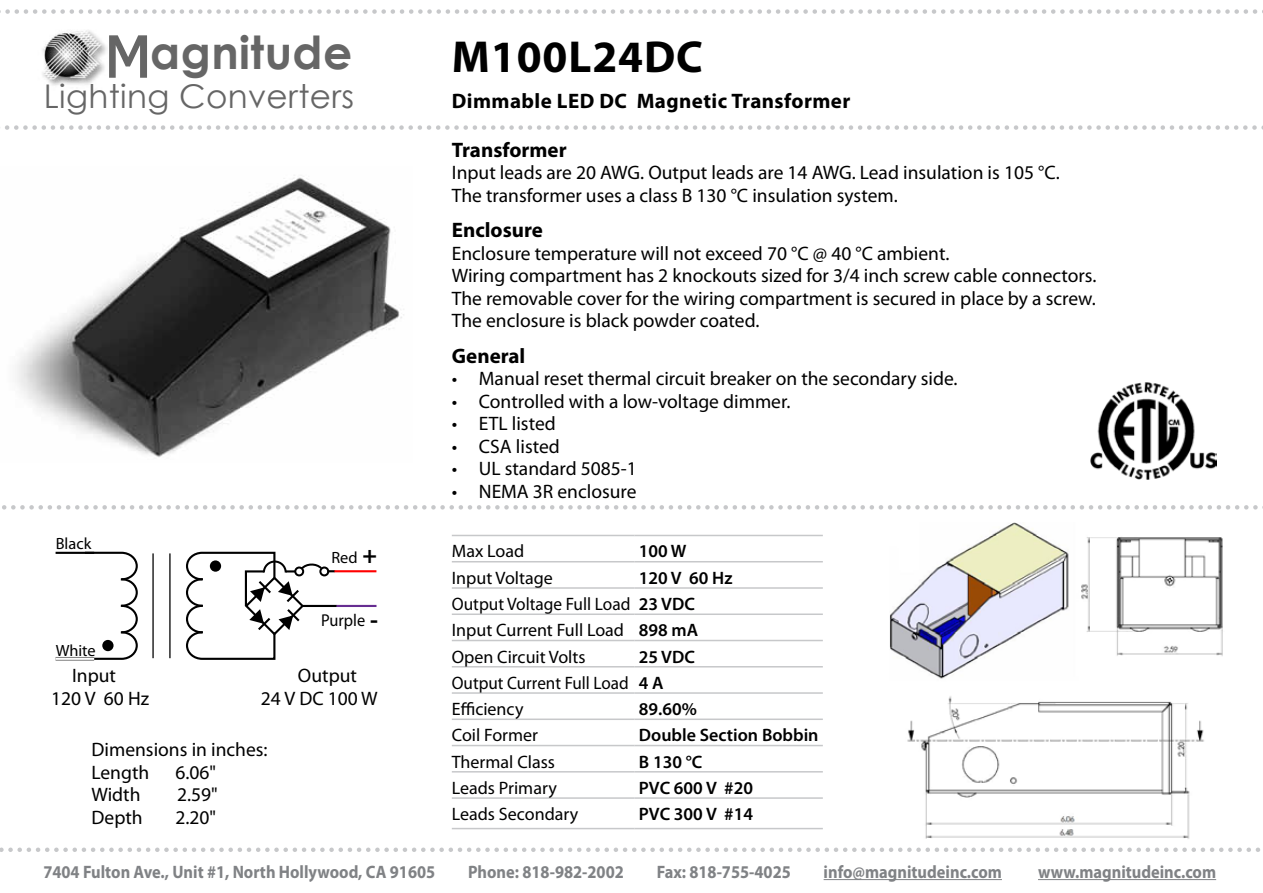
<style>
.page{position:relative;width:1263px;height:893px;background:#fff}
.page>*{position:absolute;margin:0;border:0;box-sizing:border-box;transform-origin:0 0}
.t1{font:700 45.6px "Century Gothic";letter-spacing:.01em;color:#666}
.t2{font:700 45px "Myriad Pro";letter-spacing:.02em;color:#000}
.t3{font:32.7px "Century Gothic";letter-spacing:.01em;color:#666}
.t4{font:700 21px "Myriad Pro";letter-spacing:.01em;color:#000}
.t5{font:19.5px/22.5px "Myriad Pro";color:#000}
.t6{font:700 18px "Myriad Pro";color:#808285;scale:.91 1}
.t7{font:18px/26.2px "Myriad Pro";color:#000;scale:.96 1}
.t8{font:18px "Myriad Pro";color:#000}
.t9{font:600 18px "Myriad Pro";color:#000}
.t10{font:18px/26.2px "Myriad Pro";color:#000;scale:.95 1}
.t11{font:17.25px "Myriad Pro";color:#000;scale:.95 1}
.t12{font:16.35px "Myriad Pro";color:#000}
.s1{font-family:"Verdana";font-weight:400;font-size:56.25px}
.s2{font-weight:700;font-size:24.45px}
.s3{font-weight:600}
</style>
<div class="page">
<img style="left:42px;top:30px;width:65px;height:56px">
<svg style="left:109px;top:35px;width:38px;height:43px"></svg>
<svg style="left:5px;top:125px;width:1258px;height:5px"></svg>
<svg style="left:0;top:9px;width:1263px;height:5px"></svg>
<svg style="left:2px;top:505px;width:1261px;height:5px"></svg>
<svg style="left:0;top:847px;width:1260px;height:5px"></svg>
<hr style="left:824px;top:879px;width:178px;height:1px;background:#808285">
<hr style="left:1038px;top:879px;width:178px;height:1px;background:#808285">
<img style="left:17px;top:175px;width:387px;height:282px">
<hr style="left:452px;top:535px;width:183px;height:1px;background:#c7c8ca">
<hr style="left:635px;top:535px;width:188px;height:1px;background:#c7c8ca">
<hr style="left:452px;top:561px;width:183px;height:1px;background:#c7c8ca">
<hr style="left:635px;top:561px;width:188px;height:1px;background:#c7c8ca">
<hr style="left:452px;top:587px;width:183px;height:2px;background:#c7c8ca">
<hr style="left:635px;top:587px;width:188px;height:2px;background:#c7c8ca">
<hr style="left:452px;top:613px;width:183px;height:2px;background:#c7c8ca">
<hr style="left:635px;top:613px;width:188px;height:2px;background:#c7c8ca">
<hr style="left:452px;top:640px;width:183px;height:1px;background:#c7c8ca">
<hr style="left:635px;top:640px;width:188px;height:1px;background:#c7c8ca">
<hr style="left:452px;top:666px;width:183px;height:1px;background:#c7c8ca">
<hr style="left:635px;top:666px;width:188px;height:1px;background:#c7c8ca">
<hr style="left:452px;top:692px;width:183px;height:2px;background:#c7c8ca">
<hr style="left:635px;top:692px;width:188px;height:2px;background:#c7c8ca">
<hr style="left:452px;top:718px;width:183px;height:2px;background:#c7c8ca">
<hr style="left:635px;top:718px;width:188px;height:2px;background:#c7c8ca">
<hr style="left:452px;top:745px;width:183px;height:1px;background:#c7c8ca">
<hr style="left:635px;top:745px;width:188px;height:1px;background:#c7c8ca">
<hr style="left:452px;top:771px;width:183px;height:1px;background:#c7c8ca">
<hr style="left:635px;top:771px;width:188px;height:1px;background:#c7c8ca">
<hr style="left:452px;top:797px;width:183px;height:2px;background:#c7c8ca">
<hr style="left:635px;top:797px;width:188px;height:2px;background:#c7c8ca">
<hr style="left:452px;top:828px;width:183px;height:1px;background:#c7c8ca">
<hr style="left:635px;top:828px;width:188px;height:1px;background:#c7c8ca">
<img style="left:889px;top:522px;width:334px;height:317px">
<svg style="left:83px;top:551px;width:55px;height:110px"></svg>
<hr style="left:152px;top:553px;width:2px;height:105px;background:#000">
<hr style="left:169px;top:553px;width:2px;height:105px;background:#000">
<div style="left:102px;top:640px;width:12px;height:11px;background:#000;border-radius:50%"></div>
<hr style="left:303px;top:605px;width:33px;height:2px;background:#000">
<hr style="left:336px;top:605px;width:40px;height:2px;background:#662d91">
<hr style="left:334px;top:570px;width:42px;height:2px;background:#f00">
<svg style="left:186px;top:551px;width:148px;height:109px"></svg>
<hr style="left:56px;top:552px;width:38px;height:2px;background:#000">
<hr style="left:56px;top:657px;width:38px;height:4px;background:#929292">
<hr style="left:56px;top:658px;width:38px;height:2px;background:#fff">
<img style="left:1090px;top:382px;width:127px;height:98px">
<h1 class="t1" style="left:104px;top:18px;width:249px"><span class="s1">M</span>agnitude</h1>
<h3 class="t3" style="left:44px;top:73px;width:312px">Lighting Converters</h3>
<p class="t12" style="left:56px;top:534px;width:37px">Black</p>
<p class="t12" style="left:331px;top:547px;width:47px">Red <span class="s2">+</span></p>
<p class="t11" style="left:321px;top:609px;width:61px">Purple <span class="s2">-</span></p>
<p class="t12" style="left:56px;top:640px;width:42px">White</p>
<p class="t5" style="left:72px;top:664px;width:45px">Input</p>
<p class="t5" style="left:298px;top:664px;width:60px">Output</p>
<p class="t5" style="left:51px;top:687px;width:100px">120 V 60 Hz</p>
<p class="t5" style="left:261px;top:687px;width:118px">24 V DC 100 W</p>
<p class="t5" style="left:92px;top:738px;width:178px">Dimensions in inches:<br>Length</p>
<p class="t5" style="left:176px;top:761px;width:42px">6.06"</p>
<p class="t5" style="left:92px;top:783px;width:51px">Width</p>
<p class="t5" style="left:177px;top:783px;width:42px">2.59"</p>
<p class="t5" style="left:92px;top:806px;width:53px">Depth</p>
<p class="t5" style="left:176px;top:806px;width:42px">2.20"</p>
<h2 class="t2" style="left:452px;top:28px;width:253px">M100L24DC</h2>
<p class="t4" style="left:452px;top:87px;width:400px">Dimmable LED DC Magnetic Transformer</p>
<p class="t4" style="left:452px;top:136px;width:116px">Transformer</p>
<p class="t5" style="left:452px;top:161px;width:609px">Input leads are 20 AWG. Output leads are 14 AWG. Lead insulation is 105 °C.<br>The transformer uses a class B 130 °C insulation system.</p>
<p class="t4" style="left:452px;top:217px;width:93px">Enclosure</p>
<p class="t5" style="left:452px;top:242px;width:646px">Enclosure temperature will not exceed 70 °C @ 40 °C ambient.<br>Wiring compartment has 2 knockouts sized for 3/4 inch screw cable connectors.<br>The removable cover for the wiring compartment is secured in place by a screw.<br>The enclosure is black powder coated.</p>
<p class="t4" style="left:452px;top:342px;width:75px">General</p>
<p class="t5" style="left:452px;top:367px;width:507px">• Manual reset thermal circuit breaker on the secondary side.</p>
<p class="t5" style="left:452px;top:390px;width:340px">• Controlled with a low-voltage dimmer.</p>
<p class="t5" style="left:452px;top:412px;width:105px">• ETL listed</p>
<p class="t5" style="left:452px;top:435px;width:109px">• CSA listed</p>
<p class="t5" style="left:452px;top:457px;width:187px">• UL standard 5085-1</p>
<p class="t5" style="left:452px;top:480px;width:186px">• NEMA 3R enclosure</p>
<p class="t8" style="left:452px;top:540px;width:74px">Max Load</p>
<p class="t9" style="left:639px;top:540px;width:49px">100 W</p>
<p class="t8" style="left:452px;top:567px;width:103px">Input Voltage</p>
<p class="t7" style="left:452px;top:564px;width:294px;text-indent:187px"><span class="s3">120 V 60 Hz<br></span>Output Voltage Full Load <span class="s3">23 VDC<br></span>Input Current Full Load <span class="s3">898 mA<br></span>Open Circuit Volts</p>
<p class="t10" style="left:452px;top:643px;width:257px;text-indent:187px"><span class="s3">25 VDC<br></span>Output Current Full Load <span class="s3">4 A<br></span>Efficiency</p>
<p class="t9" style="left:639px;top:697px;width:59px">89.60%</p>
<p class="t8" style="left:452px;top:724px;width:88px">Coil Former</p>
<p class="t9" style="left:639px;top:724px;width:181px">Double Section Bobbin</p>
<p class="t8" style="left:452px;top:750px;width:105px">Thermal Class</p>
<p class="t9" style="left:639px;top:750px;width:65px">B 130 °C</p>
<p class="t8" style="left:452px;top:777px;width:106px">Leads Primary</p>
<p class="t9" style="left:639px;top:776px;width:116px">PVC 600 V #20</p>
<p class="t8" style="left:452px;top:803px;width:128px">Leads Secondary</p>
<p class="t9" style="left:639px;top:803px;width:116px">PVC 300 V #14</p>
<p class="t6" style="left:43px;top:860px;width:432px">7404 Fulton Ave., Unit #1, North Hollywood, CA 91605</p>
<p class="t6" style="left:468px;top:860px;width:173px">Phone: 818-982-2002</p>
<p class="t6" style="left:657px;top:860px;width:149px">Fax: 818-755-4025</p>
<p class="t6" style="left:824px;top:860px;width:197px">info@magnitudeinc.com</p>
<p class="t6" style="left:1038px;top:860px;width:197px">www.magnitudeinc.com</p>
</div>
